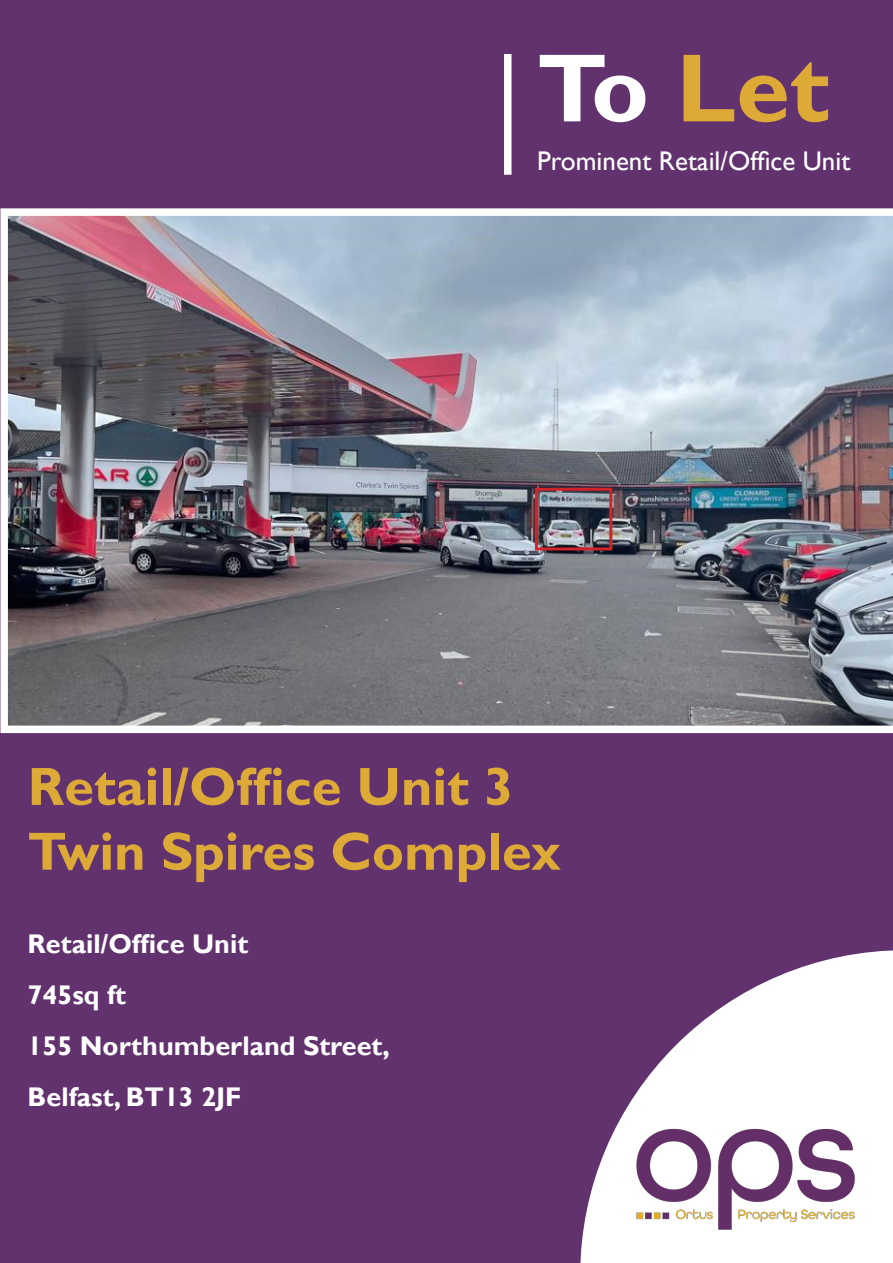
<style>
.page{position:relative;width:893px;height:1263px;background:#62326e}
.page>*{position:absolute;margin:0;border:0;box-sizing:border-box;transform-origin:0 0}
.t1{font:700 97.5px "Gill Sans";color:#ddaa38}
.t2{font:700 54px "Gill Sans";color:#ddaa38}
.t3{font:700 27px "Gill Sans";color:#fff}
.t4{font:27px "Gill Sans";color:#fff}
.s1{color:#fff}
</style>
<div class="page">
<svg style="left:580px;top:950px;width:313px;height:313px"></svg>
<div style="left:504px;top:54px;width:7px;height:121px;background:#fff"></div>
<img style="left:0;top:208px;width:893px;height:525px">
<div style="left:535px;top:488px;width:77px;height:62px;border:3px solid #d1232a"></div>
<img style="left:617px;top:1090px;width:259px;height:173px">
<p class="t1" style="left:537px;top:30px;width:294px"><span class="s1">To</span> Let</p>
<p class="t4" style="left:537px;top:146px;width:315px">Prominent Retail/Office Unit</p>
<p class="t2" style="left:28px;top:754px;width:488px">Retail/Office Unit 3</p>
<p class="t2" style="left:28px;top:819px;width:535px">Twin Spires Complex</p>
<p class="t3" style="left:28px;top:928px;width:222px">Retail/Office Unit</p>
<p class="t3" style="left:28px;top:979px;width:100px">745sq ft</p>
<p class="t3" style="left:28px;top:1030px;width:364px">155 Northumberland Street,</p>
<p class="t3" style="left:28px;top:1081px;width:215px">Belfast, BT13 2JF</p>
</div>
